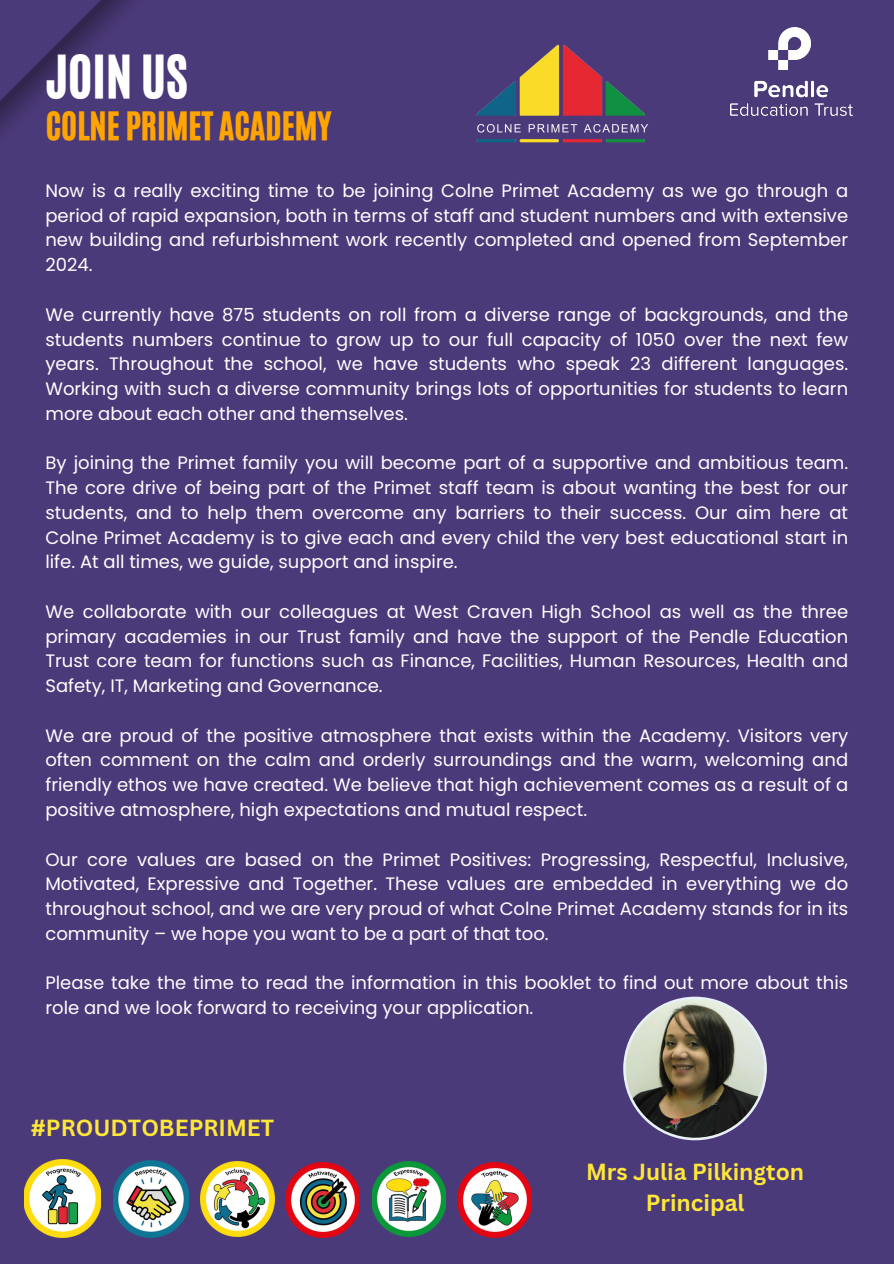
<style>
.page{position:relative;width:894px;height:1264px;background:#fff}
.page>*{position:absolute;margin:0;border:0;box-sizing:border-box;transform-origin:0 0}
.t1{font:49.8px "CA Generated";color:#fff}
.t2{font:32.85px "CA Generated";color:#ffa400}
.t3{font:700 22.65px/31.2px "Canva Sans";color:#fee739;text-align:center}
.t4{font:18px/24.8px "Poppins";color:#fff;text-align:justify}
</style>
<div class="page">
<div style="left:0;top:0;width:893px;height:1263px;background:#4b3a79"></div>
<img style="left:0;top:0;width:133px;height:133px">
<img style="left:730px;top:28px;width:121px;height:87px">
<svg style="left:623px;top:996px;width:143px;height:144px"></svg>
<img style="left:476px;top:44px;width:172px;height:99px">
<img style="left:24px;top:1159px;width:77px;height:77px">
<img style="left:113px;top:1160px;width:76px;height:77px">
<img style="left:201px;top:1161px;width:73px;height:75px">
<img style="left:286px;top:1162px;width:73px;height:75px">
<img style="left:372px;top:1161px;width:73px;height:75px">
<img style="left:458px;top:1162px;width:73px;height:75px">
<p class="t1" style="left:46px;top:41px;width:143px">JOIN US</p>
<p class="t2" style="left:46px;top:102px;width:287px">COLNE PRIMET ACADEMY</p>
<p class="t4" style="left:45px;top:178px;width:804px">Now is a really exciting time to be joining Colne Primet Academy as we go through a period of rapid expansion, both in terms of staff and student numbers and with extensive new building and refurbishment work recently completed and opened from September 2024.</p>
<p class="t4" style="left:45px;top:302px;width:804px">We currently have 875 students on roll from a diverse range of backgrounds, and the students numbers continue to grow up to our full capacity of 1050 over the next few years. Throughout the school, we have students who speak 23 different languages.<br>Working with such a diverse community brings lots of opportunities for students to learn more about each other and themselves.</p>
<p class="t4" style="left:45px;top:450px;width:804px">By joining the Primet family you will become part of a supportive and ambitious team.<br>The core drive of being part of the Primet staff team is about wanting the best for our students, and to help them overcome any barriers to their success. Our aim here at Colne Primet Academy is to give each and every child the very best educational start in life. At all times, we guide, support and inspire.</p>
<p class="t4" style="left:45px;top:599px;width:804px">We collaborate with our colleagues at West Craven High School as well as the three primary academies in our Trust family and have the support of the Pendle Education Trust core team for functions such as Finance, Facilities, Human Resources, Health and Safety, IT, Marketing and Governance.</p>
<p class="t4" style="left:45px;top:723px;width:804px">We are proud of the positive atmosphere that exists within the Academy. Visitors very often comment on the calm and orderly surroundings and the warm, welcoming and friendly ethos we have created. We believe that high achievement comes as a result of a positive atmosphere, high expectations and mutual respect.</p>
<p class="t4" style="left:45px;top:846px;width:804px">Our core values are based on the Primet Positives: Progressing, Respectful, Inclusive, Motivated, Expressive and Together. These values are embedded in everything we do throughout school, and we are very proud of what Colne Primet Academy stands for in its community – we hope you want to be a part of that too.</p>
<p class="t4" style="left:45px;top:970px;width:804px">Please take the time to read the information in this booklet to find out more about this role and we look forward to receiving your application.</p>
<h1 class="t3" style="left:31px;top:1111px;width:245px">#PROUDTOBEPRIMET</h1>
<h2 class="t3" style="left:586px;top:1155px;width:220px">Mrs Julia Pilkington<br>Principal</h2>
</div>
